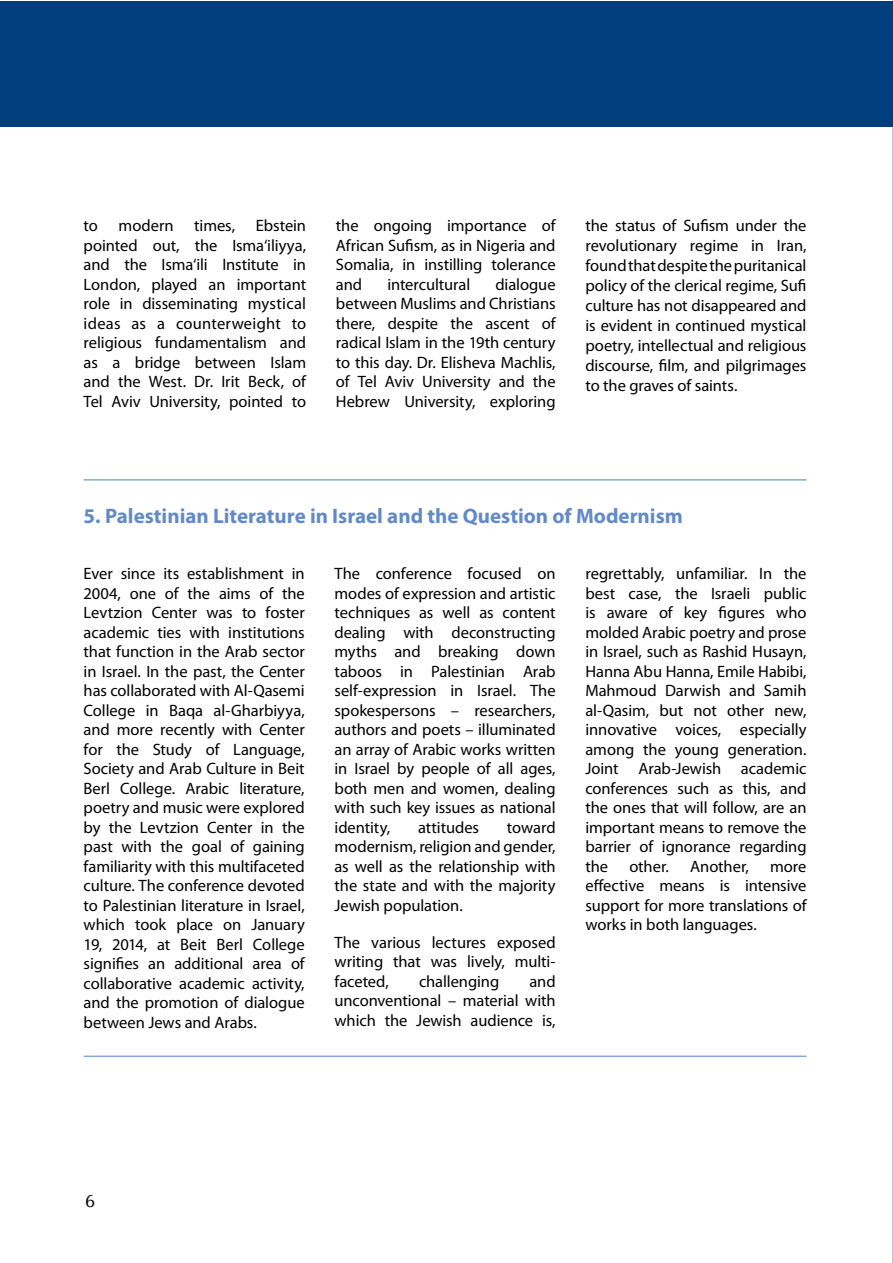
<style>
.page{position:relative;width:893px;height:1263px;background:#fff}
.page>*{position:absolute;margin:0;border:0;box-sizing:border-box;transform-origin:0 0}
.t1{font:700 21px "Myriad Pro";color:#628ac7}
.t2{font:18px "CG Omega";color:#000}
.t3{font:16.5px/19.5px "Myriad Pro";letter-spacing:-.005em;color:#000;text-align:justify}
</style>
<div class="page">
<svg style="left:892px;top:0;width:1px;height:1263px"></svg>
<div style="left:0;top:1px;width:893px;height:126px;background:#003e7e"></div>
<hr style="left:892px;top:1px;width:1px;height:126px;background:#666">
<hr style="left:84px;top:479px;width:722px;height:2px;background:#85a9d9">
<hr style="left:84px;top:1055px;width:722px;height:2px;background:#85a9d9">
<p class="t3" style="left:84px;top:216px;width:224px;text-indent:172px">Ebstein pointed out, the Isma‘iliyya, and the Isma‘ili Institute in London, played an important role in disseminating mystical ideas as a counterweight to religious fundamentalism and as a bridge between Islam and the West. Dr. Irit Beck, of Tel Aviv University, pointed to</p>
<p class="t3" style="left:84px;top:216px;width:16px">to</p>
<p class="t3" style="left:119px;top:216px;width:56px">modern</p>
<p class="t3" style="left:194px;top:216px;width:42px">times,</p>
<p class="t3" style="left:336px;top:216px;width:221px">the ongoing importance of African Sufism, as in Nigeria and Somalia, in instilling tolerance and</p>
<p class="t3" style="left:336px;top:274px;width:221px;text-indent:159px">dialogue between Muslims and Christians there, despite the ascent of radical Islam in the 19th century to this day. Dr. Elisheva Machlis, of Tel Aviv University and the Hebrew University, exploring</p>
<p class="t3" style="left:387px;top:274px;width:84px">intercultural</p>
<p class="t3" style="left:585px;top:216px;width:223px;line-height:20px">the status of Sufism under the revolutionary regime in Iran, found that despite the puritanical policy of the clerical regime, Sufi culture has not disappeared and is evident in continued mystical poetry, intellectual and religious discourse, film, and pilgrimages to the graves of saints.</p>
<p class="t1" style="left:84px;top:502px;width:601px">5. Palestinian Literature in Israel and the Question of Modernism</p>
<p class="t3" style="left:84px;top:563px;width:223px">Ever since its establishment in 2004, one of the aims of the Levtzion Center was to foster academic ties with institutions that function in the Arab sector in Israel. In the past, the Center has collaborated with Al-Qasemi College in Baqa al-Gharbiyya, and more recently with Center for the Study of Language, Society and Arab Culture in Beit Berl College. Arabic literature, poetry and music were explored by the Levtzion Center in the past with the goal of gaining familiarity with this multifaceted culture. The conference devoted to Palestinian literature in Israel, which took place on January 19, 2014, at Beit Berl College signifies an additional area of collaborative academic activity, and the promotion of dialogue between Jews and Arabs.</p>
<p class="t3" style="left:335px;top:563px;width:223px">The conference focused on modes of expression and artistic techniques as well as content dealing with deconstructing myths and breaking down taboos in Palestinian Arab self-expression in Israel. The spokespersons – researchers, authors and poets – illuminated an array of Arabic works written in Israel by people of all ages, both men and women, dealing with such key issues as national identity,</p>
<p class="t3" style="left:335px;top:817px;width:223px;text-indent:172px">toward modernism, religion and gender, as well as the relationship with the state and with the majority Jewish population.</p>
<p class="t3" style="left:335px;top:932px;width:223px">The various lectures exposed writing that was lively, multi&shy;faceted,</p>
<p class="t3" style="left:418px;top:817px;width:63px">attitudes</p>
<p class="t3" style="left:335px;top:971px;width:223px;text-indent:195px">and unconventional – material with which the Jewish audience is,</p>
<p class="t3" style="left:419px;top:971px;width:82px">challenging</p>
<p class="t3" style="left:585px;top:564px;width:223px">regrettably, unfamiliar. In the best case, the Israeli public is aware of key figures who molded Arabic poetry and prose in Israel, such as Rashid Husayn, Hanna Abu Hanna, Emile Habibi, Mahmoud Darwish and Samih al-Qasim, but not other new, innovative voices, especially among the young generation.<br>Joint Arab-Jewish academic conferences such as this, and the ones that will follow, are an important means to remove the barrier of ignorance regarding the</p>
<p class="t3" style="left:629px;top:856px;width:41px">other.</p>
<p class="t3" style="left:690px;top:856px;width:60px">Another,</p>
<p class="t3" style="left:585px;top:856px;width:223px;text-indent:185px">more effective means is intensive support for more translations of works in both languages.</p>
<p class="t2" style="left:85px;top:1190px;width:11px">6</p>
</div>
